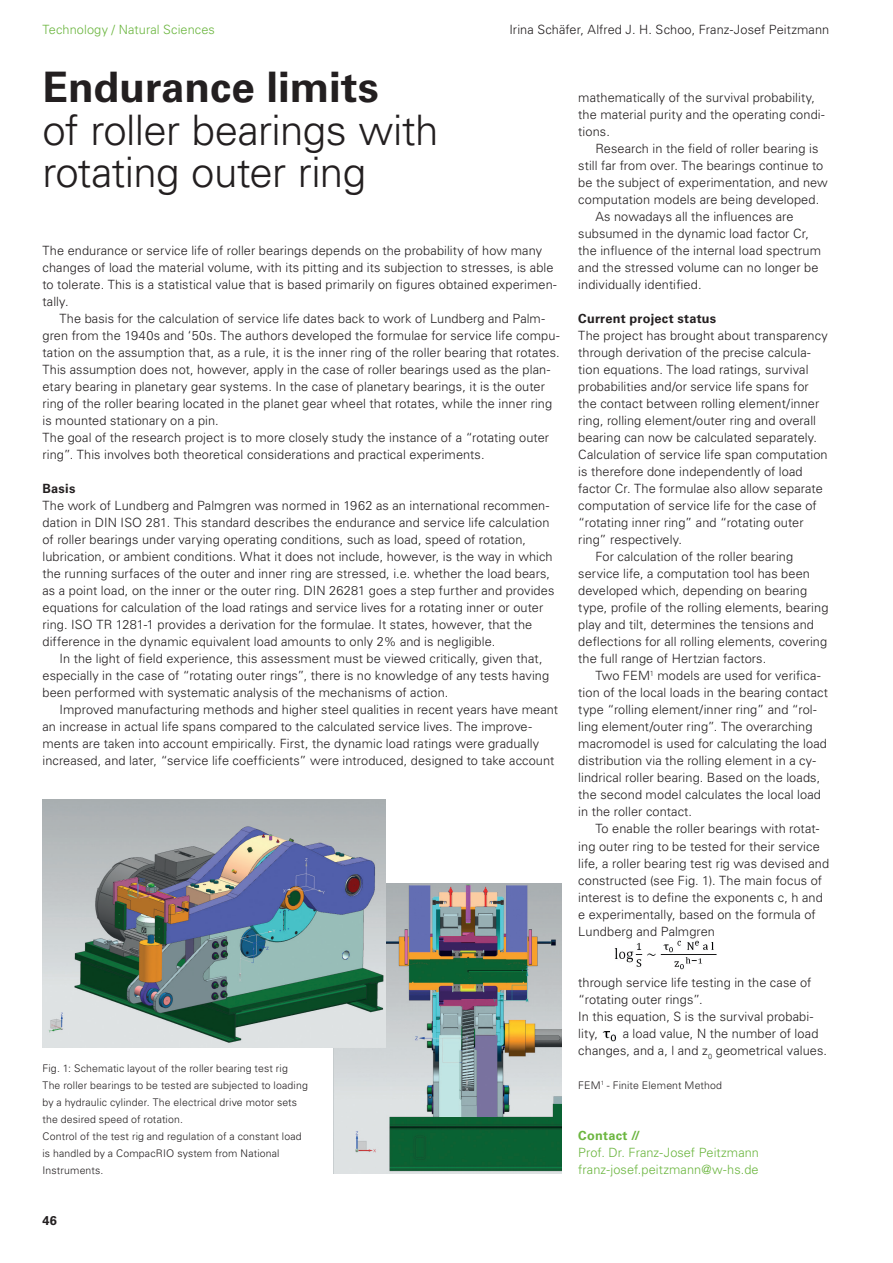
<style>
.page{position:relative;width:893px;height:1263px;background:#fff}
.page>*{position:absolute;margin:0;border:0;box-sizing:border-box;transform-origin:0 0}
.Überschrift{font:300 42px "Univers LT Std";letter-spacing:-.015em;color:#231f20}
.Überschrift-2{font:700 42px "Univers LT Std";color:#231f20}
.Fließtext{font:300 12.75px/17px "Univers LT Std";letter-spacing:.005em;color:#231f20}
.Fließtext-2{font:300 12.75px "Univers LT Std";letter-spacing:.005em;color:#6cb640}
.Kopfzeile_re_innen{font:300 12.75px "Univers LT Std";letter-spacing:.005em;color:#231f20}
.FließtextBOLD{font:700 12.75px "Univers LT Std";letter-spacing:.02em;color:#231f20}
.Kopfzeile_li_außen{font:300 12.75px "Univers LT Std";letter-spacing:.01em;color:#6cb640}
._7_grün_bold{font:700 12.75px "Univers LT Std";letter-spacing:.02em;color:#6cb640}
.Bildunterschrift{font:300 10.5px/17px "Univers LT Std";letter-spacing:.015em;color:#231f20}
</style>
<div class="page">
<img style="left:334px;top:883px;width:227px;height:291px">
<img style="left:602px;top:1031px;width:14px;height:11px">
<img style="left:43px;top:799px;width:343px;height:248px">
<img style="left:614px;top:940px;width:103px;height:29px">
<p class="Kopfzeile_li_außen" style="left:43px;top:22px;width:174px">Technology / Natural Sciences</p>
<p class="Kopfzeile_re_innen" style="left:509px;top:22px;width:321px">Irina Schäfer, Alfred J. H. Schoo, Franz-Josef Peitzmann</p>
<p class="Überschrift-2" style="left:43px;top:63px;width:338px">Endurance limits</p>
<p class="Überschrift" style="left:43px;top:104px;width:398px">of roller bearings with</p>
<p class="Überschrift" style="left:43px;top:147px;width:325px">rotating outer ring</p>
<p class="Fließtext" style="left:43px;top:242px;width:516px">The endurance or service life of roller bearings depends on the probability of how many changes of load the material volume, with its pitting and its subjection to stresses, is able to tolerate. This is a statistical value that is based primarily on figures obtained experimen&shy;tally.</p>
<p class="Fließtext" style="left:43px;top:310px;width:519px;text-align:center">The basis for the calculation of service life dates back to work of Lundberg and Palm-<br>gren from the 1940s and ‘50s. The authors developed the formulae for service life compu&shy;tation on the assumption that, as a rule, it is the inner ring of the roller bearing that rotates.</p>
<p class="Fließtext" style="left:43px;top:361px;width:511px">This assumption does not, however, apply in the case of roller bearings used as the plan&shy;etary bearing in planetary gear systems. In the case of planetary bearings, it is the outer ring of the roller bearing located in the planet gear wheel that rotates, while the inner ring is mounted stationary on a pin.</p>
<p class="Fließtext" style="left:43px;top:429px;width:508px">The goal of the research project is to more closely study the instance of a “rotating outer ring”. This involves both theoretical considerations and practical experiments.</p>
<p class="FließtextBOLD" style="left:43px;top:481px;width:34px">Basis</p>
<p class="Fließtext" style="left:43px;top:497px;width:513px">The work of Lundberg and Palmgren was normed in 1962 as an international recommen&shy;dation in DIN ISO 281. This standard describes the endurance and service life calculation of roller bearings under varying operating conditions, such as load, speed of rotation, lubrication, or ambient conditions. What it does not include, however, is the way in which the running surfaces of the outer and inner ring are stressed, i.e. whether the load bears, as a point load, on the inner or the outer ring. DIN 26281 goes a step further and provides equations for calculation of the load ratings and service lives for a rotating inner or outer ring. ISO TR 1281-1 provides a derivation for the formulae. It states, however, that the difference in the dynamic equivalent load amounts to only 2% and is negligible.</p>
<p class="Fließtext" style="left:43px;top:650px;width:508px;text-indent:17px">In the light of field experience, this assessment must be viewed critically, given that, especially in the case of “rotating outer rings”, there is no knowledge of any tests having been performed with systematic analysis of the mechanisms of action.</p>
<p class="Fließtext" style="left:43px;top:701px;width:517px;text-indent:17px">Improved manufacturing methods and higher steel qualities in recent years have meant an increase in actual life spans compared to the calculated service lives. The improve&shy;ments are taken into account empirically. First, the dynamic load ratings were gradually increased, and later, “service life coefficients” were introduced, designed to take account</p>
<p class="Bildunterschrift" style="left:43px;top:1059px;width:247px">Fig. 1: Schematic layout of the roller bearing test rig</p>
<p class="Bildunterschrift" style="left:43px;top:1076px;width:267px">The roller bearings to be tested are subjected to loading by a hydraulic cylinder. The electrical drive motor sets the desired speed of rotation.</p>
<p class="Bildunterschrift" style="left:43px;top:1127px;width:261px">Control of the test rig and regulation of a constant load is handled by a CompacRIO system from National<br>Instruments.</p>
<p class="FließtextBOLD" style="left:43px;top:1213px;width:16px">46</p>
<p class="Fließtext" style="left:578px;top:89px;width:248px">mathematically of the survival probability, the material purity and the operating condi&shy;tions.</p>
<p class="Fließtext" style="left:578px;top:140px;width:251px;text-indent:17px">Research in the field of roller bearing is still far from over. The bearings continue to be the subject of experimentation, and new computation models are being developed.</p>
<p class="Fließtext" style="left:578px;top:208px;width:244px;text-indent:17px">As nowadays all the influences are subsumed in the dynamic load factor Cr, the influence of the internal load spectrum and the stressed volume can no longer be individually identified.</p>
<p class="FließtextBOLD" style="left:578px;top:311px;width:140px">Current project status</p>
<p class="Fließtext" style="left:578px;top:327px;width:251px">The project has brought about transparency through derivation of the precise calcula&shy;tion equations. The load ratings, survival probabilities and/or service life spans for the contact between rolling element/inner ring, rolling element/outer ring and overall bearing can now be calculated separately.<br>Calculation of service life span computation is therefore done independently of load factor Cr. The formulae also allow separate computation of service life for the case of “rotating inner ring” and “rotating outer ring” respectively.</p>
<p class="Fließtext" style="left:578px;top:548px;width:252px;text-indent:17px">For calculation of the roller bearing service life, a computation tool has been developed which, depending on bearing type, profile of the rolling elements, bearing play and tilt, determines the tensions and deflections for all rolling elements, covering the full range of Hertzian factors.</p>
<p class="Fließtext" style="left:578px;top:667px;width:251px;text-indent:17px">Two FEM<sup>1</sup> models are used for verifica&shy;tion of the local loads in the bearing contact type “rolling element/inner ring” and “rol&shy;ling element/outer ring”. The overarching macromodel is used for calculating the load distribution via the rolling element in a cy&shy;lindrical roller bearing. Based on the loads, the second model calculates the local load in the roller contact.</p>
<p class="Fließtext" style="left:578px;top:820px;width:252px;text-indent:17px">To enable the roller bearings with rotat&shy;ing outer ring to be tested for their service life, a roller bearing test rig was devised and constructed (see Fig. 1). The main focus of interest is to define the exponents c, h and e experimentally, based on the formula of Lundberg and Palmgren</p>
<p class="Fließtext" style="left:578px;top:973px;width:235px">through service life testing in the case of “rotating outer rings”.</p>
<p class="Fließtext" style="left:578px;top:1007px;width:236px">In this equation, S is the survival probabi&shy;lity,</p>
<p class="Fließtext" style="left:578px;top:1024px;width:250px;text-indent:44px">a load value, N the number of load changes, and a, l and z<sub>0</sub> geometrical values.</p>
<p class="Bildunterschrift" style="left:578px;top:1076px;width:145px">FEM<sup>1</sup> - Finite Element Method</p>
<p class="_7_grün_bold" style="left:578px;top:1128px;width:63px">Contact //</p>
<p class="Fließtext-2" style="left:578px;top:1144px;width:182px">Prof. Dr. Franz-Josef Peitzmann</p>
<p class="Fließtext-2" style="left:578px;top:1161px;width:182px">franz-josef.peitzmann@w-hs.de</p>
</div>
